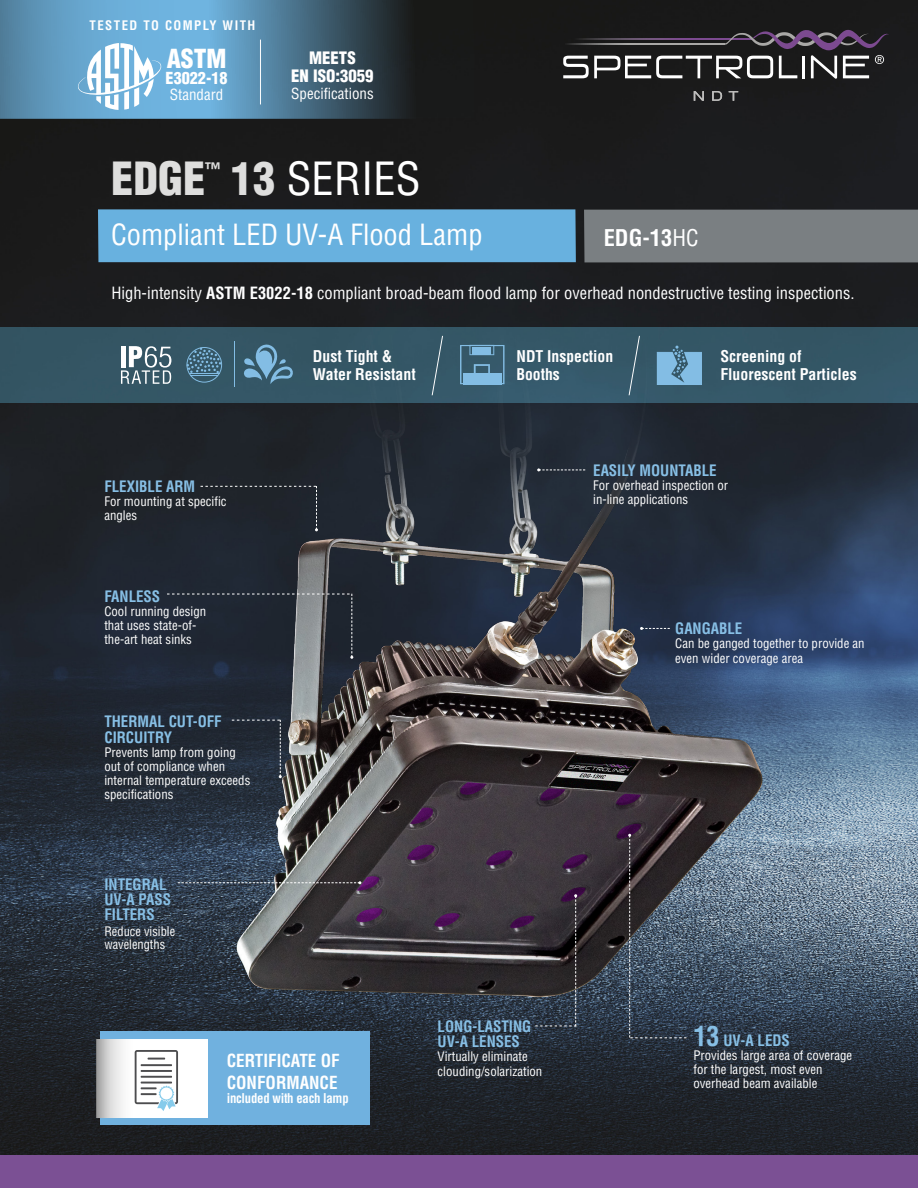
<style>
.page{position:relative;width:918px;height:1188px;background:#fff}
.page>*{position:absolute;margin:0;border:0;box-sizing:border-box;transform-origin:0 0}
.t1{font:condensed 44.7px "Helvetica LT Std";color:#fff}
.t2{font:900 condensed 44.7px "Helvetica LT Std";color:#dededd}
.t3{font:condensed 28.5px "Helvetica LT Std";color:#fff}
.t4{font:900 condensed 25.65px "Helvetica LT Std";color:#fff}
.t5{font:700 condensed 22.5px "Helvetica LT Std";color:#fff}
.t6{font:700 condensed 17.55px/21.1px "Helvetica";color:#fff}
.t7{font:900 condensed 16.8px/18.1px "Helvetica LT Std";color:#fff;text-align:center}
.t8{font:900 condensed 16.8px "Helvetica LT Std";color:#dededd}
.t9{font:condensed 16.5px "Helvetica LT Std";color:#fff}
.t10{font:900 condensed 16.2px "Helvetica LT Std";color:#fff}
.t11{font:700 condensed 15.75px/17.1px "Helvetica LT Std";color:#fff}
.t12{font:700 condensed 15.45px/15px "Helvetica LT Std";color:#87bfe5}
.t13{font:condensed 15px "Helvetica LT Std";color:#fff}
.t14{font:700 condensed 13.2px "Helvetica";letter-spacing:-.02em;color:#fff}
.t15{font:condensed 12.9px/14.2px "Helvetica LT Std";color:#fff}
.t16{font:700 condensed 12.9px "Helvetica LT Std";letter-spacing:.11em;color:#fff}
.s1{font-weight:900;color:#dededd}
.s2{font-weight:400}
.s3{font-weight:700}
.s4{font-size:27px}
</style>
<div class="page">
<img style="left:0;top:0;width:918px;height:1155px">
<div style="left:0;top:327px;width:918px;height:75px;background:#345665"></div>
<img style="left:212px;top:344px;width:564px;height:694px">
<svg style="left:0;top:0;width:475px;height:119px;background:#4a728b"></svg>
<div style="left:98px;top:209px;width:478px;height:53px;background:#68b1df"></div>
<div style="left:584px;top:210px;width:334px;height:52px;background:#7a7f82"></div>
<div style="left:0;top:1155px;width:918px;height:33px;background:#7b5094"></div>
<svg style="left:537px;top:468px;width:48px;height:3px"></svg>
<svg style="left:232px;top:720px;width:50px;height:58px;background:#27303d"></svg>
<svg style="left:640px;top:627px;width:30px;height:3px"></svg>
<svg style="left:628px;top:834px;width:59px;height:205px;background:#3e4652"></svg>
<svg style="left:535px;top:894px;width:42px;height:133px;background:#333239"></svg>
<svg style="left:167px;top:594px;width:186px;height:65px;background:#313741"></svg>
<div style="left:201px;top:486px;width:117px;height:45px;background:#1f242d"></div>
<svg style="left:460px;top:345px;width:45px;height:39px"></svg>
<div style="left:463px;top:373px;width:38px;height:11px;background:#83bde4"></div>
<div style="left:473px;top:348px;width:18px;height:7px;background:#83bde4"></div>
<svg style="left:178px;top:881px;width:183px;height:3px"></svg>
<svg style="left:243px;top:344px;width:51px;height:40px"></svg>
<hr style="left:234px;top:341px;width:1px;height:46px;background:#83bde4">
<svg style="left:186px;top:347px;width:36px;height:36px"></svg>
<hr style="left:260px;top:40px;width:1px;height:64px;background:#fff">
<svg style="left:432px;top:335px;width:11px;height:61px"></svg>
<svg style="left:628px;top:335px;width:12px;height:61px"></svg>
<svg style="left:657px;top:346px;width:45px;height:39px"></svg>
<svg style="left:121px;top:346px;width:50px;height:38px"></svg>
<div style="left:101px;top:1032px;width:269px;height:93px;background:#70b1df"></div>
<div style="left:97px;top:1039px;width:111px;height:78px;background:#fff"></div>
<svg style="left:115px;top:1039px;width:30px;height:79px"></svg>
<svg style="left:97px;top:1039px;width:18px;height:79px"></svg>
<svg style="left:135px;top:1050px;width:43px;height:61px"></svg>
<svg style="left:694px;top:91px;width:10px;height:10px"></svg>
<svg style="left:712px;top:91px;width:10px;height:10px"></svg>
<svg style="left:729px;top:91px;width:9px;height:10px"></svg>
<hr style="left:559px;top:44px;width:165px;height:1px;background:#181818">
<hr style="left:550px;top:38px;width:203px;height:2px;background:#181818">
<svg style="left:563px;top:29px;width:326px;height:50px;background:#444145"></svg>
<svg style="left:77px;top:43px;width:85px;height:67px"></svg>
<p class="t16" style="left:90px;top:17px;width:167px">TESTED TO COMPLY WITH</p>
<h3 class="t4" style="left:167px;top:42px;width:61px">ASTM</h3>
<p class="t10" style="left:166px;top:68px;width:64px">E3022-18</p>
<p class="t13" style="left:170px;top:85px;width:55px">Standard</p>
<h3 class="t7" style="left:291px;top:49px;width:84px">MEETS<br>EN ISO:3059</h3>
<p class="t13" style="left:291px;top:84px;width:84px">Specifications</p>
<h1 class="t2" style="left:111px;top:151px;width:96px">EDGE</h1>
<h3 class="t8" style="left:205px;top:158px;width:16px">™</h3>
<h1 class="t1" style="left:231px;top:151px;width:191px"><span class="s1">13</span> SERIES</h1>
<h2 class="t3" style="left:111px;top:217px;width:373px">Compliant LED UV-A Flood Lamp</h2>
<h3 class="t5" style="left:604px;top:223px;width:96px">EDG-13<span class="s2">HC</span></h3>
<p class="t9" style="left:111px;top:283px;width:745px">High-intensity <span class="s3">ASTM E3022-18</span> compliant broad-beam flood lamp for overhead nondestructive testing inspections.</p>
<p class="t11" style="left:313px;top:348px;width:104px">Dust Tight &amp;<br>Water Resistant</p>
<p class="t11" style="left:516px;top:348px;width:98px">NDT Inspection<br>Booths</p>
<p class="t11" style="left:720px;top:348px;width:138px">Screening of<br>Fluorescent Particles</p>
<p class="t12" style="left:104px;top:478px;width:92px">FLEXIBLE ARM</p>
<p class="t15" style="left:104px;top:494px;width:124px">For mounting at specific angles</p>
<p class="t12" style="left:104px;top:588px;width:57px">FANLESS</p>
<p class="t15" style="left:104px;top:604px;width:103px">Cool running design that uses state-of&shy;the-art heat sinks</p>
<p class="t12" style="left:104px;top:713px;width:119px;line-height:16.5px">THERMAL CUT-OFF<br>CIRCUITRY</p>
<p class="t15" style="left:104px;top:745px;width:147px">Prevents lamp from going out of compliance when internal temperature exceeds specifications</p>
<p class="t12" style="left:104px;top:877px;width:68px">INTEGRAL<br>UV-A PASS<br>FILTERS</p>
<p class="t15" style="left:104px;top:924px;width:72px;line-height:13.5px">Reduce visible wavelengths</p>
<h3 class="t6" style="left:227px;top:1050px;width:114px">CERTIFICATE OF<br>CONFORMANCE</h3>
<p class="t14" style="left:227px;top:1090px;width:123px">included with each lamp</p>
<p class="t12" style="left:593px;top:463px;width:125px">EASILY MOUNTABLE</p>
<p class="t15" style="left:593px;top:478px;width:136px">For overhead inspection or in-line applications</p>
<p class="t12" style="left:675px;top:621px;width:69px">GANGABLE</p>
<p class="t15" style="left:675px;top:637px;width:191px">Can be ganged together to provide an even wider coverage area</p>
<p class="t12" style="left:438px;top:1018px;width:95px;line-height:15.5px">LONG-LASTING<br>UV-A LENSES</p>
<p class="t15" style="left:438px;top:1049px;width:106px">Virtually eliminate clouding/solarization</p>
<p class="t12" style="left:693px;top:1032px;width:98px"><span class="s4">13</span> UV-A LEDS</p>
<p class="t15" style="left:693px;top:1048px;width:160px">Provides large area of coverage for the largest, most even overhead beam available</p>
</div>
